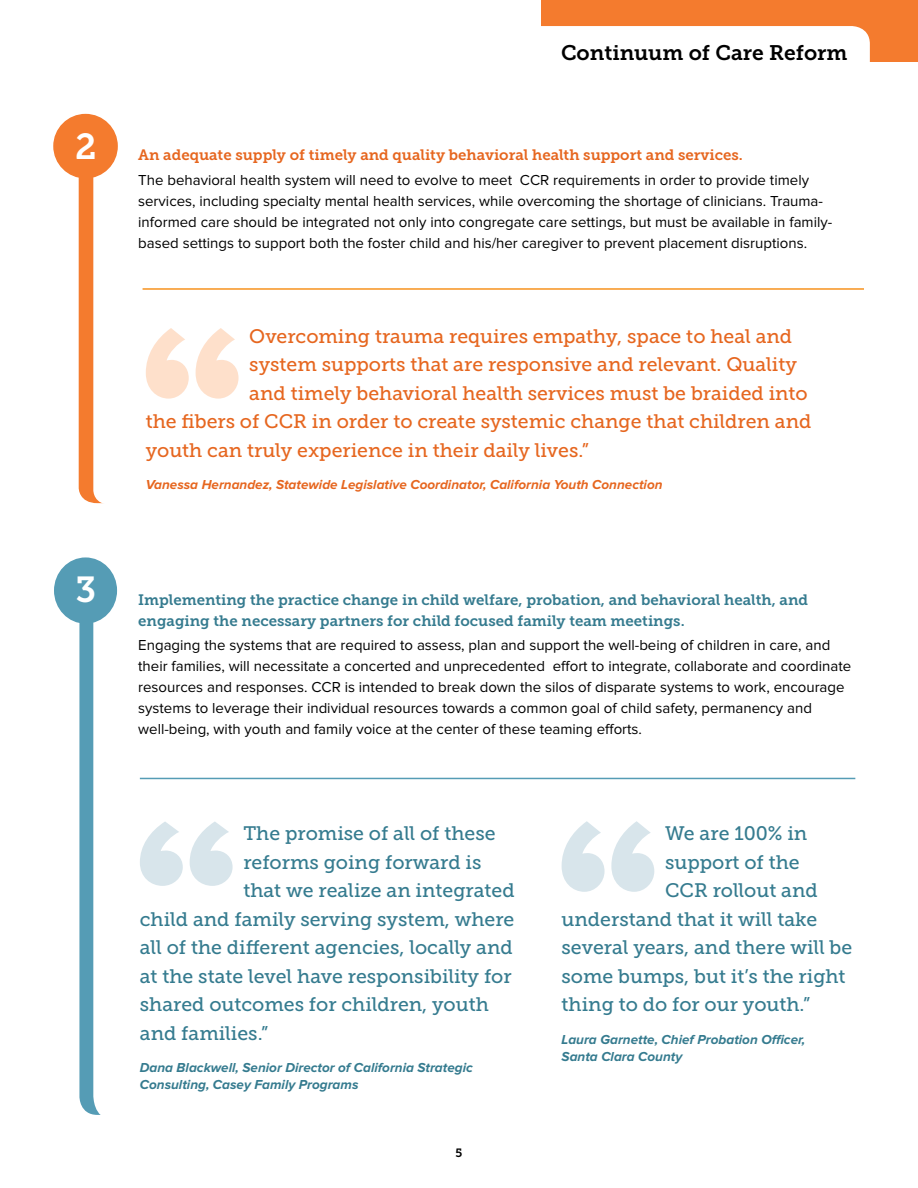
<style>
.page{position:relative;width:918px;height:1188px;background:#fff}
.page>*{position:absolute;margin:0;border:0;box-sizing:border-box;transform-origin:0 0}
.t1{font:36px "Museo Slab 700";color:#fff}
.t2{font:21px "Museo Slab 700";color:#000}
.t3{font:19.5px "Museo Slab 500";color:#357b8f}
.t4{font:19.5px "Museo Slab 500";color:#e6661f}
.t5{font:15px/21px "Proxima Nova";color:#000}
.t6{font:15px/21px "Museo Slab 700";color:#357b8f}
.t7{font:15px "Museo Slab 700";color:#e6661f}
.t8{font:italic 700 13.5px/16.5px "Proxima Nova";color:#357b8f}
.t9{font:italic 700 13.5px "Proxima Nova";color:#e6661f}
.t10{font:12px "Museo Slab 700";color:#000}
</style>
<div class="page">
<div style="left:79px;top:589px;width:69px;height:526px;background:#559cb5;border-radius:18px"></div>
<div style="left:54px;top:557px;width:63px;height:67px;background:#559cb5;border-radius:50%"></div>
<div style="left:542px;top:0;width:376px;height:61px;background:#f47b2e"></div>
<div style="left:426px;top:26px;width:444px;height:68px;background:#fff;border-radius:18px"></div>
<div style="left:54px;top:115px;width:63px;height:63px;background:#f47b2e;border-radius:50%"></div>
<div style="left:53px;top:114px;width:65px;height:64px;border:2px solid #f47b2e;border-radius:50%"></div>
<hr style="left:143px;top:288px;width:721px;height:2px;background:#f7921e">
<svg style="left:562px;top:821px;width:92px;height:71px"></svg>
<svg style="left:78px;top:158px;width:161px;height:346px"></svg>
<svg style="left:93px;top:585px;width:140px;height:530px"></svg>
<hr style="left:140px;top:778px;width:715px;height:1px;background:#559cb5">
<h1 class="t1" style="left:75px;top:126px;width:23px">2</h1>
<h1 class="t1" style="left:75px;top:569px;width:22px">3</h1>
<h2 class="t2" style="left:561px;top:41px;width:288px">Continuum of Care Reform</h2>
<p class="t7" style="left:138px;top:147px;width:606px">An adequate supply of timely and quality behavioral health support and services.</p>
<p class="t5" style="left:138px;top:170px;width:696px">The behavioral health system will need to evolve to meet CCR requirements in order to provide timely services, including specialty mental health services, while overcoming the shortage of clinicians. Trauma&shy;informed care should be integrated not only into congregate care settings, but must be available in family&shy;based settings to support both the foster child and his/her caregiver to prevent placement disruptions.</p>
<h3 class="t4" style="left:249px;top:325px;width:544px">Overcoming trauma requires empathy, space to heal and</h3>
<h3 class="t4" style="left:249px;top:354px;width:549px">system supports that are responsive and relevant. Quality</h3>
<h3 class="t4" style="left:249px;top:382px;width:560px">and timely behavioral health services must be braided into</h3>
<h3 class="t4" style="left:146px;top:411px;width:667px">the fibers of CCR in order to create systemic change that children and</h3>
<h3 class="t4" style="left:146px;top:439px;width:445px">youth can truly experience in their daily lives.”</h3>
<p class="t9" style="left:146px;top:477px;width:518px">Vanessa Hernandez, Statewide Legislative Coordinator, California Youth Connection</p>
<p class="t6" style="left:138px;top:589px;width:671px">Implementing the practice change in child welfare, probation, and behavioral health, and engaging the necessary partners for child focused family team meetings.</p>
<p class="t5" style="left:138px;top:635px;width:715px">Engaging the systems that are required to assess, plan and support the well-being of children in care, and their families, will necessitate a concerted and unprecedented effort to integrate, collaborate and coordinate resources and responses. CCR is intended to break down the silos of disparate systems to work, encourage systems to leverage their individual resources towards a common goal of child safety, permanency and well-being, with youth and family voice at the center of these teaming efforts.</p>
<h3 class="t3" style="left:243px;top:823px;width:254px">The promise of all of these</h3>
<h3 class="t3" style="left:243px;top:851px;width:240px">reforms going forward is</h3>
<h3 class="t3" style="left:243px;top:880px;width:273px">that we realize an integrated</h3>
<h3 class="t3" style="left:140px;top:908px;width:376px">child and family serving system, where</h3>
<h3 class="t3" style="left:140px;top:937px;width:374px">all of the different agencies, locally and</h3>
<h3 class="t3" style="left:140px;top:965px;width:373px">at the state level have responsibility for</h3>
<h3 class="t3" style="left:140px;top:994px;width:351px">shared outcomes for children, youth</h3>
<h3 class="t3" style="left:140px;top:1022px;width:130px">and families.”</h3>
<p class="t8" style="left:140px;top:1060px;width:334px">Dana Blackwell, Senior Director of California Strategic<br>Consulting, Casey Family Programs</p>
<p class="t10" style="left:456px;top:1146px;width:8px">5</p>
<h3 class="t3" style="left:665px;top:823px;width:144px">We are 100% in</h3>
<h3 class="t3" style="left:665px;top:851px;width:136px">support of the</h3>
<h3 class="t3" style="left:665px;top:880px;width:154px">CCR rollout and</h3>
<h3 class="t3" style="left:562px;top:908px;width:257px">understand that it will take</h3>
<h3 class="t3" style="left:562px;top:937px;width:292px">several years, and there will be</h3>
<h3 class="t3" style="left:562px;top:965px;width:285px">some bumps, but it’s the right</h3>
<h3 class="t3" style="left:562px;top:994px;width:250px">thing to do for our youth.”</h3>
<p class="t8" style="left:562px;top:1032px;width:245px">Laura Garnette, Chief Probation Officer,<br>Santa Clara County</p>
</div>
